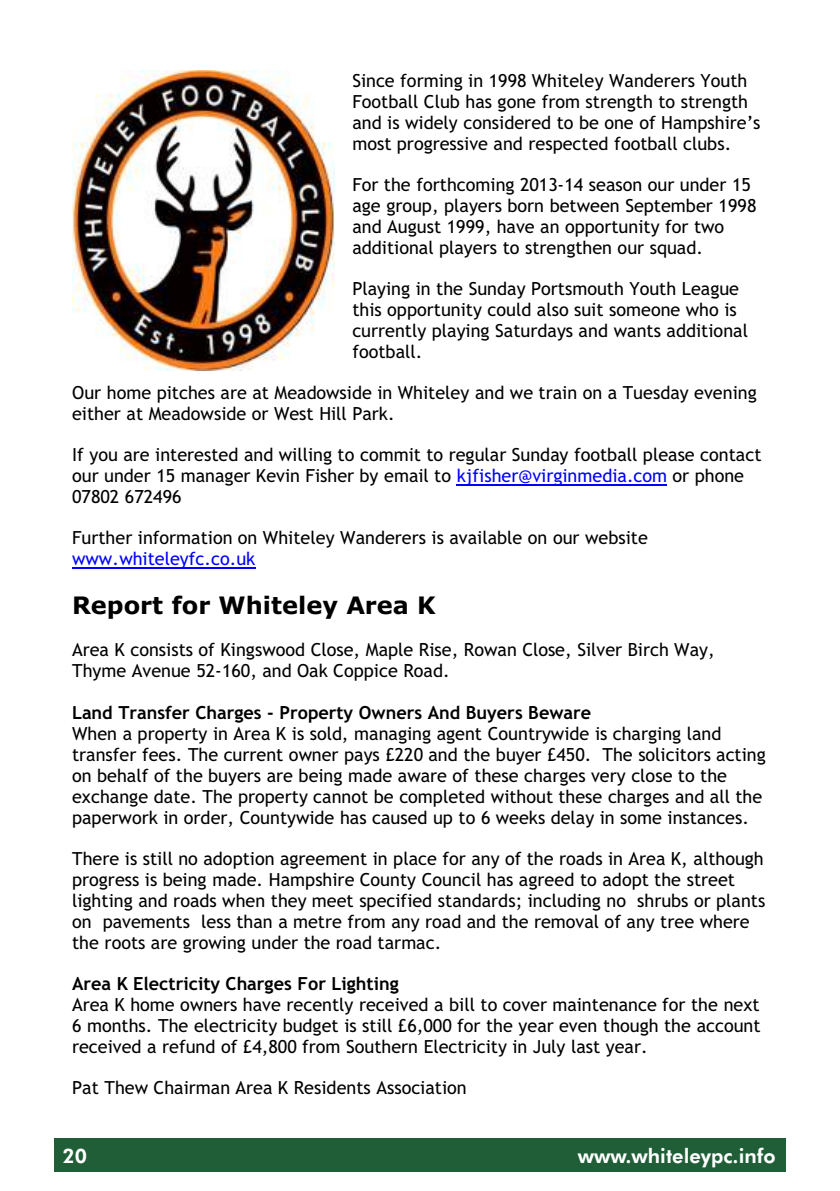
<style>
.page{position:relative;width:840px;height:1191px;background:#fff}
.page>*{position:absolute;margin:0;border:0;box-sizing:border-box;transform-origin:0 0}
.t1{font:700 24px "Verdana";color:#000}
.t2{font:800 20px "Futura BT";color:#fff}
.t3{font:18px/21px "Trebuchet MS";color:#000}
.t4{font:700 18px "Trebuchet MS";color:#000}
.t5{font:18px "Trebuchet MS";color:#00f}
.s1{color:#00f}
</style>
<div class="page">
<div style="left:54px;top:1138px;width:731px;height:34px;background:#1f5e36"></div>
<hr style="left:456px;top:484px;width:210px;height:2px;background:#00f">
<hr style="left:72px;top:567px;width:183px;height:1px;background:#00f">
<img style="left:72px;top:71px;width:262px;height:299px">
<p class="t3" style="left:352px;top:72px;width:409px">Since forming in 1998 Whiteley Wanderers Youth Football Club has gone from strength to strength and is widely considered to be one of Hampshire’s most progressive and respected football clubs.</p>
<p class="t3" style="left:352px;top:176px;width:405px">For the forthcoming 2013-14 season our under 15 age group, players born between September 1998 and August 1999, have an opportunity for two additional players to strengthen our squad.</p>
<p class="t3" style="left:352px;top:280px;width:397px">Playing in the Sunday Portsmouth Youth League this opportunity could also suit someone who is currently playing Saturdays and wants additional football.</p>
<p class="t3" style="left:72px;top:384px;width:685px">Our home pitches are at Meadowside in Whiteley and we train on a Tuesday evening either at Meadowside or West Hill Park.</p>
<p class="t3" style="left:72px;top:446px;width:690px">If you are interested and willing to commit to regular Sunday football please contact our under 15 manager Kevin Fisher by email to <span class="s1">kjfisher@virginmedia.com</span> or phone<br>07802 672496</p>
<p class="t3" style="left:72px;top:528px;width:577px">Further information on Whiteley Wanderers is available on our website</p>
<p class="t5" style="left:72px;top:551px;width:185px">www.whiteleyfc.co.uk</p>
<h1 class="t1" style="left:72px;top:596px;width:365px">Report for Whiteley Area K</h1>
<p class="t3" style="left:72px;top:640px;width:643px">Area K consists of Kingswood Close, Maple Rise, Rowan Close, Silver Birch Way,<br>Thyme Avenue 52-160, and Oak Coppice Road.</p>
<p class="t4" style="left:72px;top:705px;width:520px">Land Transfer Charges - Property Owners And Buyers Beware</p>
<p class="t3" style="left:72px;top:724px;width:694px">When a property in Area K is sold, managing agent Countrywide is charging land transfer fees. The current owner pays £220 and the buyer £450. The solicitors acting on behalf of the buyers are being made aware of these charges very close to the exchange date. The property cannot be completed without these charges and all the paperwork in order, Countywide has caused up to 6 weeks delay in some instances.</p>
<p class="t3" style="left:72px;top:849px;width:694px">There is still no adoption agreement in place for any of the roads in Area K, although progress is being made. Hampshire County Council has agreed to adopt the street lighting and roads when they meet specified standards; including no shrubs or plants on pavements less than a metre from any road and the removal of any tree where the roots are growing under the road tarmac.</p>
<p class="t4" style="left:72px;top:977px;width:328px">Area K Electricity Charges For Lighting</p>
<p class="t3" style="left:72px;top:996px;width:689px;text-align:justify">Area K home owners have recently received a bill to cover maintenance for the next 6 months. The electricity budget is still £6,000 for the year even though the account received a refund of £4,800 from Southern Electricity in July last year.</p>
<p class="t3" style="left:72px;top:1079px;width:396px">Pat Thew Chairman Area K Residents Association</p>
<p class="t2" style="left:62px;top:1148px;width:26px">20</p>
<p class="t2" style="left:577px;top:1148px;width:199px">www.whiteleypc.info</p>
</div>
